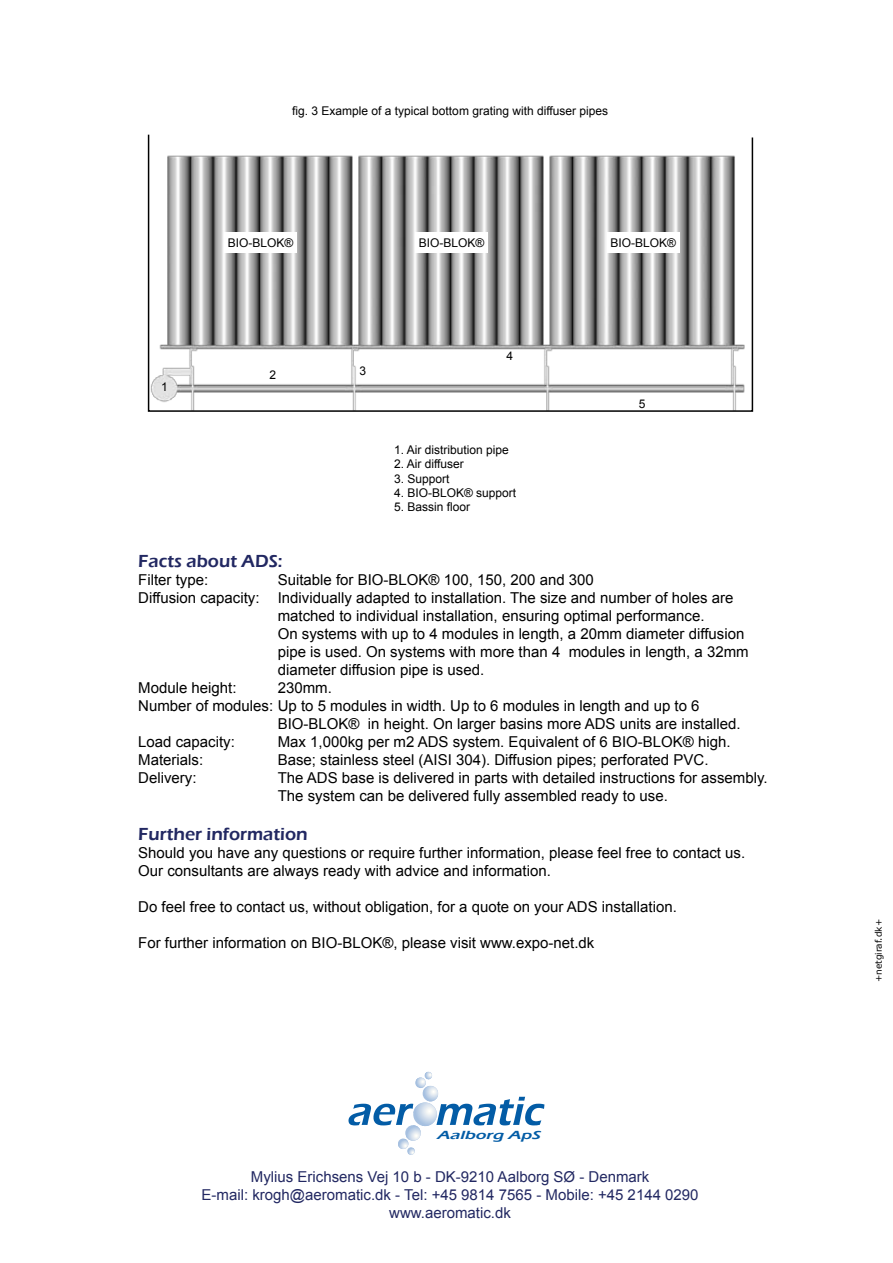
<style>
.page{position:relative;width:893px;height:1263px;background:#fff}
.page>*{position:absolute;margin:0;border:0;box-sizing:border-box;transform-origin:0 0}
.t1{font:600 18px "Eras ITC";color:#222862}
.t2{font:15px/18px "Arial";color:#000}
.t3{font:15px/18px "Arial";color:#222862;text-align:center}
.t4{font:italic 600 12.15px "Eras ITC";color:#035ca6;scale:1.43 1}
.t5{font:12px "Arial";color:#000}
.t6{font:9px "Verdana";color:#000}
</style>
<div class="page">
<svg style="left:413px;top:1102px;width:24px;height:24px"></svg>
<svg style="left:423px;top:1086px;width:15px;height:15px"></svg>
<svg style="left:415px;top:1072px;width:17px;height:16px"></svg>
<svg style="left:348px;top:1104px;width:65px;height:21px"></svg>
<svg style="left:436px;top:1097px;width:108px;height:28px"></svg>
<svg style="left:405px;top:1125px;width:16px;height:16px"></svg>
<svg style="left:398px;top:1138px;width:17px;height:17px"></svg>
<svg style="left:147px;top:134px;width:607px;height:278px"></svg>
<div style="left:224px;top:233px;width:73px;height:20px;background:#fff"></div>
<div style="left:415px;top:233px;width:73px;height:20px;background:#fff"></div>
<div style="left:607px;top:233px;width:72px;height:20px;background:#fff"></div>
<p class="t5" style="left:292px;top:103px;width:317px">fig. 3 Example of a typical bottom grating with diffuser pipes</p>
<p class="t5" style="left:228px;top:235px;width:67px">BIO-BLOK®</p>
<p class="t5" style="left:419px;top:235px;width:67px">BIO-BLOK®</p>
<p class="t5" style="left:610px;top:235px;width:67px">BIO-BLOK®</p>
<p class="t5" style="left:161px;top:379px;width:8px">1</p>
<p class="t5" style="left:269px;top:367px;width:8px">2</p>
<p class="t5" style="left:360px;top:363px;width:8px">3</p>
<p class="t5" style="left:506px;top:348px;width:8px">4</p>
<p class="t5" style="left:394px;top:442px;width:116px">1. Air distribution pipe</p>
<p class="t5" style="left:394px;top:456px;width:71px">2. Air diffuser</p>
<p class="t5" style="left:394px;top:471px;width:57px">3. Support</p>
<p class="t5" style="left:394px;top:485px;width:124px">4. BIO-BLOK® support</p>
<p class="t5" style="left:394px;top:499px;width:78px">5. Bassin floor</p>
<p class="t5" style="left:639px;top:396px;width:8px">5</p>
<p class="t1" style="left:138px;top:550px;width:146px">Facts about ADS:</p>
<p class="t2" style="left:138px;top:570px;width:72px">Filter type:</p>
<p class="t2" style="left:278px;top:570px;width:318px">Suitable for BIO-BLOK® 100, 150, 200 and 300</p>
<p class="t2" style="left:138px;top:588px;width:597px">Diffusion capacity: Individually adapted to installation. The size and number of holes are</p>
<p class="t2" style="left:278px;top:606px;width:428px">matched to individual installation, ensuring optimal performance.</p>
<p class="t2" style="left:278px;top:624px;width:468px">On systems with up to 4 modules in length, a 20mm diameter diffusion</p>
<p class="t2" style="left:278px;top:642px;width:473px">pipe is used. On systems with more than 4 modules in length, a 32mm</p>
<p class="t2" style="left:278px;top:660px;width:208px">diameter diffusion pipe is used.</p>
<p class="t2" style="left:138px;top:678px;width:100px">Module height:</p>
<p class="t2" style="left:278px;top:678px;width:56px">230mm.</p>
<p class="t2" style="left:138px;top:696px;width:563px">Number of modules: Up to 5 modules in width. Up to 6 modules in length and up to 6</p>
<p class="t2" style="left:278px;top:714px;width:464px">BIO-BLOK® in height. On larger basins more ADS units are installed.</p>
<p class="t2" style="left:138px;top:732px;width:98px">Load capacity:</p>
<p class="t2" style="left:278px;top:732px;width:454px">Max 1,000kg per m2 ADS system. Equivalent of 6 BIO-BLOK® high.</p>
<p class="t2" style="left:138px;top:750px;width:67px">Materials:</p>
<p class="t2" style="left:278px;top:750px;width:432px">Base; stainless steel (AISI 304). Diffusion pipes; perforated PVC.</p>
<p class="t2" style="left:138px;top:768px;width:60px">Delivery:</p>
<p class="t2" style="left:278px;top:768px;width:491px">The ADS base is delivered in parts with detailed instructions for assembly.<br>The system can be delivered fully assembled ready to use.</p>
<p class="t1" style="left:138px;top:824px;width:171px">Further information</p>
<p class="t2" style="left:138px;top:844px;width:608px">Should you have any questions or require further information, please feel free to contact us.<br>Our consultants are always ready with advice and information.</p>
<p class="t2" style="left:138px;top:898px;width:540px">Do feel free to contact us, without obligation, for a quote on your ADS installation.</p>
<p class="t2" style="left:138px;top:934px;width:458px">For further information on BIO-BLOK®, please visit www.expo-net.dk</p>
<p class="t4" style="left:437px;top:1128px;width:76px">Aalborg ApS</p>
<p class="t3" style="left:202px;top:1168px;width:498px">Mylius Erichsens Vej 10 b - DK-9210 Aalborg SØ - Denmark<br>E-mail: krogh@aeromatic.dk - Tel: +45 9814 7565 - Mobile: +45 2144 0290 www.aeromatic.dk</p>
<p class="t6" style="left:873px;top:982px;width:65px;rotate:-90deg">+netgiraf.dk+</p>
</div>
